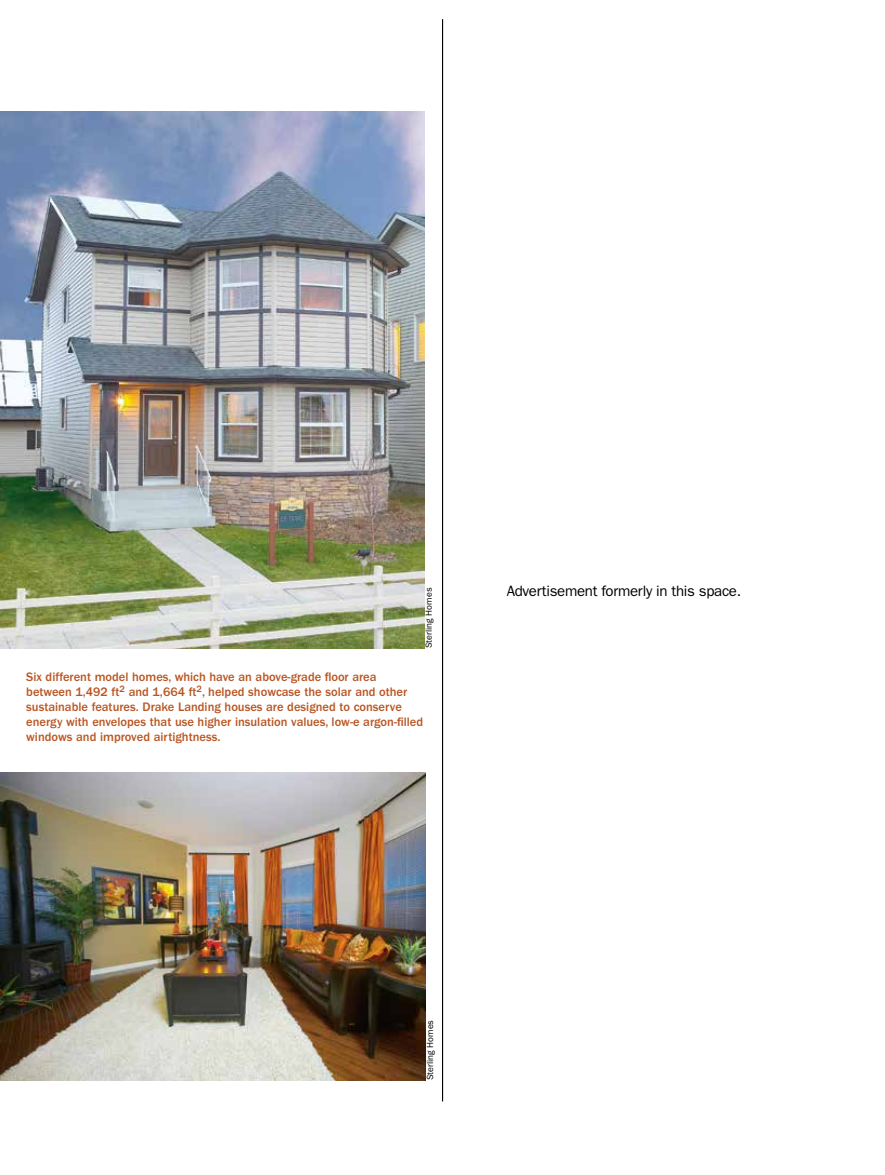
<style>
.page{position:relative;width:885px;height:1175px;background:#fff}
.page>*{position:absolute;margin:0;border:0;box-sizing:border-box;transform-origin:0 0}
.t1{font:15px "ITC Franklin Gothic Std";letter-spacing:-.02em;color:#000}
.t2{font:500 12.75px/15px "ITC Franklin Gothic Std";color:#b95522}
.t3{font:9px "ITC Franklin Gothic Std";color:#000}
</style>
<div class="page">
<hr style="left:442px;top:19px;width:1px;height:1082px;background:#000">
<img style="left:1px;top:772px;width:424px;height:308px">
<img style="left:0;top:111px;width:424px;height:537px">
<p class="t3" style="left:423px;top:648px;width:62px;rotate:-90deg">Sterling Homes</p>
<p class="t2" style="left:26px;top:669px;width:398px">Six different model homes, which have an above-grade floor area between 1,492 ft<sup>2</sup> and 1,664 ft<sup>2</sup>, helped showcase the solar and other sustainable features. Drake Landing houses are designed to conserve energy with envelopes that use higher insulation values, low-e argon-filled windows and improved airtightness.</p>
<p class="t1" style="left:506px;top:582px;width:236px">Advertisement formerly in this space.</p>
<p class="t3" style="left:425px;top:1080px;width:62px;rotate:-90deg">Sterling Homes</p>
</div>
